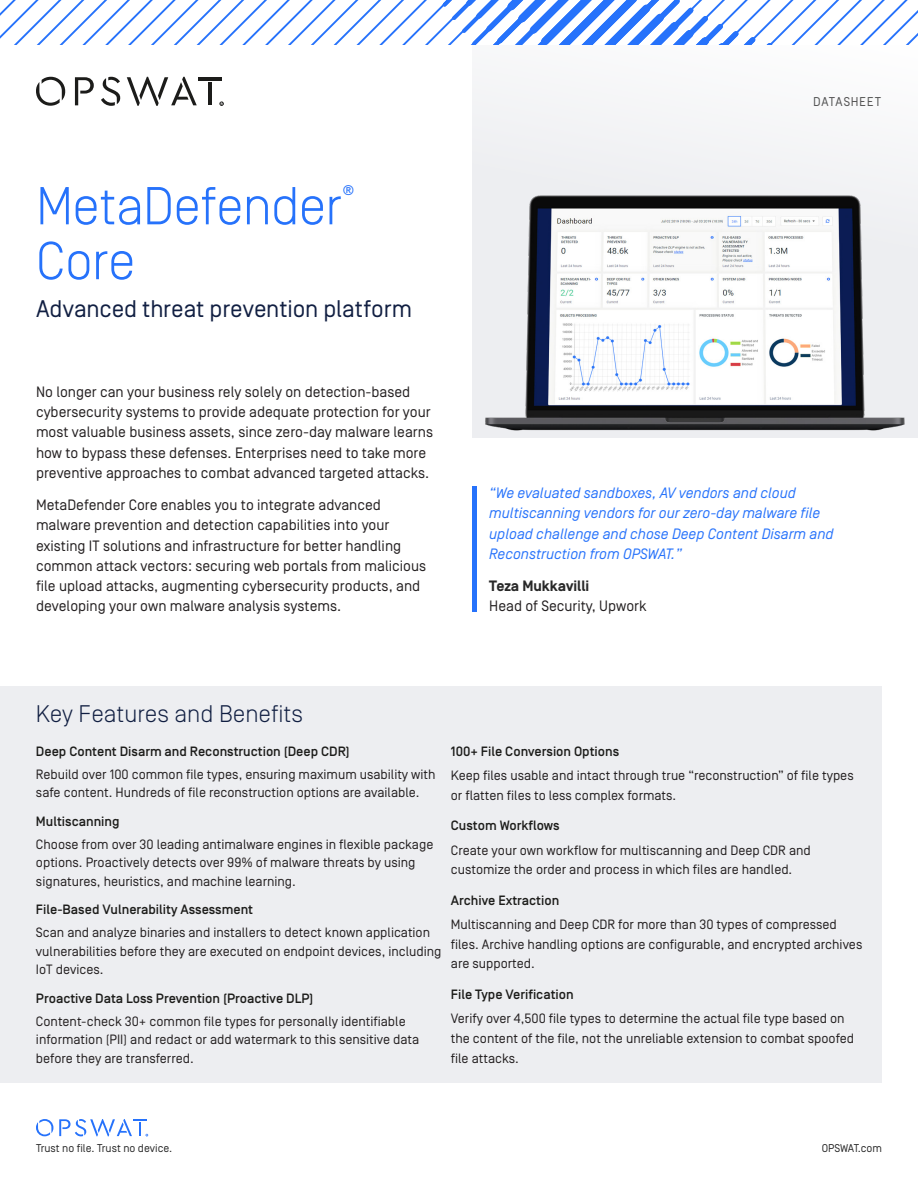
<style>
.page{position:relative;width:918px;height:1188px;background:#fff}
.page>*{position:absolute;margin:0;border:0;box-sizing:border-box;transform-origin:0 0}
.t1{font:300 53.25px "Simplon Norm";letter-spacing:-.015em;color:#2672fb}
.subtitle{font:24px "Simplon Norm";letter-spacing:-.005em;color:#111f42}
.heading2{font:300 24px "Simplon Norm";color:#111f42}
.t2{font:15px/20.2px "Simplon Norm";color:#231f20}
.t3{font:italic 15px/20.2px "Simplon Norm";color:#2672fb}
.t4{font:700 15px "Simplon Norm";color:#282828}
.t5{font:13.95px "Simplon Norm";color:#2672fb}
.p2_sidebar_callout{font:13.5px/18.3px "Simplon Norm";color:#231f20}
.heading_sidebar_tabl{font:500 13.5px "Simplon Norm";color:#1c1c1a}
.t6{font:12.75px "Simplon Mono";letter-spacing:.005em;color:#535353}
.t7{font:11.25px "Simplon Norm";color:#282828}
</style>
<div class="page">
<svg style="left:0;top:0;width:918px;height:45px"></svg>
<div style="left:472px;top:45px;width:446px;height:392px;background:#f6f6f8"></div>
<svg style="left:36px;top:1119px;width:112px;height:17px"></svg>
<svg style="left:36px;top:77px;width:29px;height:29px"></svg>
<svg style="left:75px;top:77px;width:19px;height:28px"></svg>
<svg style="left:101px;top:77px;width:19px;height:29px"></svg>
<svg style="left:127px;top:77px;width:70px;height:29px"></svg>
<hr style="left:199px;top:77px;width:23px;height:3px;background:#1c1c1a">
<hr style="left:208px;top:82px;width:4px;height:23px;background:#1c1c1a">
<svg style="left:219px;top:101px;width:5px;height:5px"></svg>
<img style="left:472px;top:163px;width:446px;height:275px">
<div style="left:472px;top:486px;width:5px;height:125px;background:#2672fb"></div>
<div style="left:0;top:686px;width:882px;height:397px;background:#edeef1"></div>
<p class="t1" style="left:36px;top:178px;width:307px">MetaDefender</p>
<p class="t5" style="left:343px;top:182px;width:13px">®</p>
<p class="t1" style="left:36px;top:233px;width:101px">Core</p>
<p class="subtitle" style="left:36px;top:296px;width:378px">Advanced threat prevention platform</p>
<p class="t6" style="left:813px;top:95px;width:70px">DATASHEET</p>
<p class="t2" style="left:36px;top:382px;width:399px">No longer can your business rely solely on detection-based cybersecurity systems to provide adequate protection for your most valuable business assets, since zero-day malware learns how to bypass these defenses. Enterprises need to take more preventive approaches to combat advanced targeted attacks.</p>
<p class="t2" style="left:36px;top:495px;width:392px">MetaDefender Core enables you to integrate advanced malware prevention and detection capabilities into your existing IT solutions and infrastructure for better handling common attack vectors: securing web portals from malicious file upload attacks, augmenting cybersecurity products, and developing your own malware analysis systems.</p>
<p class="t3" style="left:489px;top:483px;width:346px">“We evaluated sandboxes, AV vendors and cloud multiscanning vendors for our zero-day malware file upload challenge and chose Deep Content Disarm and Reconstruction from OPSWAT.”</p>
<p class="t4" style="left:489px;top:578px;width:102px">Teza Mukkavilli</p>
<p class="t2" style="left:489px;top:596px;width:159px">Head of Security, Upwork</p>
<p class="heading2" style="left:36px;top:701px;width:269px">Key Features and Benefits</p>
<p class="heading_sidebar_tabl" style="left:36px;top:744px;width:315px">Deep Content Disarm and Reconstruction (Deep CDR)</p>
<p class="p2_sidebar_callout" style="left:36px;top:765px;width:401px">Rebuild over 100 common file types, ensuring maximum usability with safe content. Hundreds of file reconstruction options are available.</p>
<p class="heading_sidebar_tabl" style="left:36px;top:814px;width:85px">Multiscanning</p>
<p class="p2_sidebar_callout" style="left:36px;top:835px;width:399px">Choose from over 30 leading antimalware engines in flexible package options. Proactively detects over 99% of malware threats by using signatures, heuristics, and machine learning.</p>
<p class="heading_sidebar_tabl" style="left:36px;top:903px;width:219px">File-Based Vulnerability Assessment</p>
<p class="p2_sidebar_callout" style="left:36px;top:924px;width:407px">Scan and analyze binaries and installers to detect known application vulnerabilities before they are executed on endpoint devices, including<br>IoT devices.</p>
<p class="heading_sidebar_tabl" style="left:36px;top:991px;width:279px">Proactive Data Loss Prevention (Proactive DLP)</p>
<p class="p2_sidebar_callout" style="left:36px;top:1012px;width:385px">Content-check 30+ common file types for personally identifiable information (PII) and redact or add watermark to this sensitive data before they are transferred.</p>
<p class="heading_sidebar_tabl" style="left:451px;top:744px;width:170px">100+ File Conversion Options</p>
<p class="p2_sidebar_callout" style="left:451px;top:766px;width:404px;line-height:19.8px">Keep files usable and intact through true “reconstruction” of file types or flatten files to less complex formats.</p>
<p class="heading_sidebar_tabl" style="left:451px;top:818px;width:110px">Custom Workflows</p>
<p class="p2_sidebar_callout" style="left:451px;top:840px;width:361px;line-height:19.8px">Create your own workflow for multiscanning and Deep CDR and customize the order and process in which files are handled.</p>
<p class="heading_sidebar_tabl" style="left:451px;top:893px;width:110px">Archive Extraction</p>
<p class="p2_sidebar_callout" style="left:451px;top:915px;width:413px;line-height:19.8px">Multiscanning and Deep CDR for more than 30 types of compressed files. Archive handling options are configurable, and encrypted archives are supported.</p>
<p class="heading_sidebar_tabl" style="left:451px;top:987px;width:124px">File Type Verification</p>
<p class="p2_sidebar_callout" style="left:451px;top:1009px;width:405px;line-height:19.8px">Verify over 4,500 file types to determine the actual file type based on the content of the file, not the unreliable extension to combat spoofed file attacks.</p>
<p class="t7" style="left:36px;top:1142px;width:138px">Trust no file. Trust no device.</p>
<p class="t7" style="left:822px;top:1142px;width:62px">OPSWAT.com</p>
</div>
